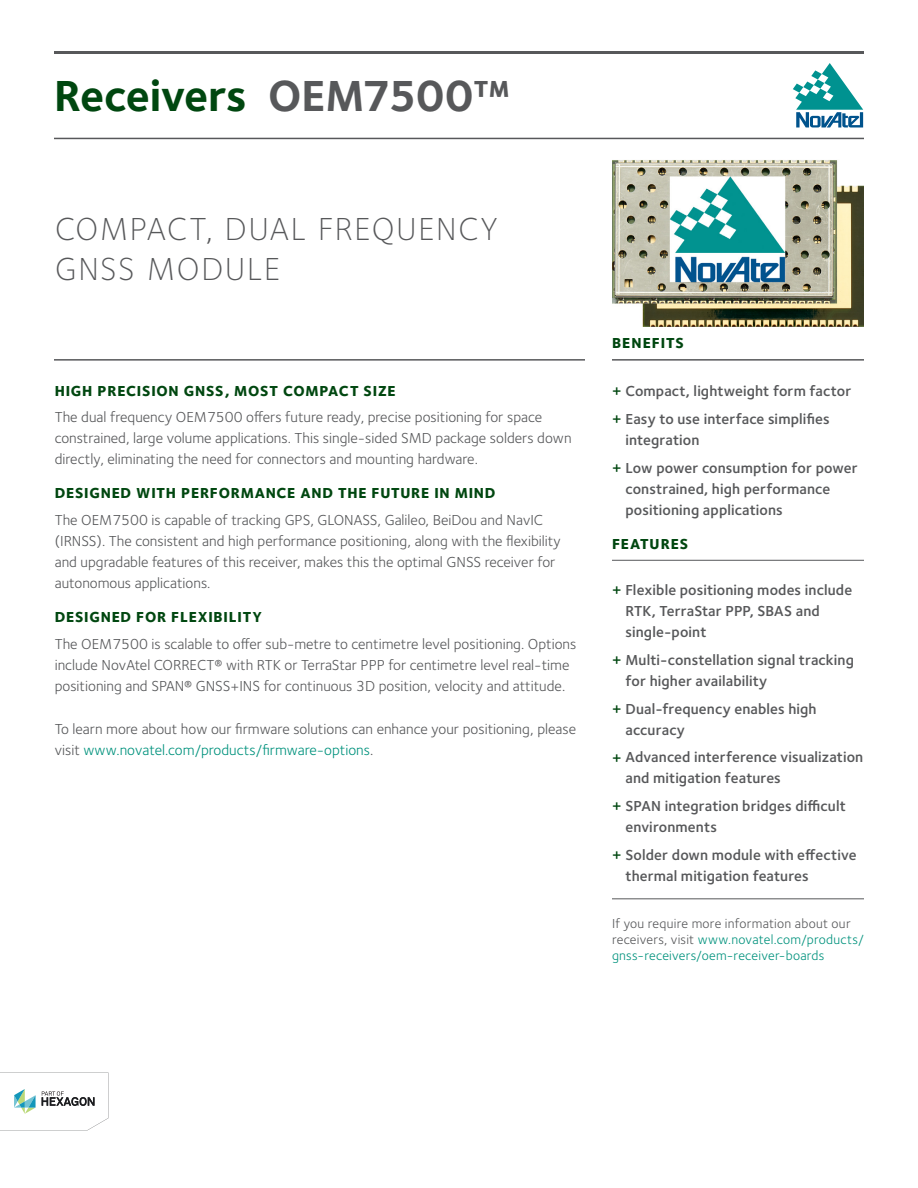
<style>
.page{position:relative;width:918px;height:1188px;background:#fff}
.page>*{position:absolute;margin:0;border:0;box-sizing:border-box;transform-origin:0 0}
.t1{font:700 45px "Foundry Sterling";letter-spacing:-.01em;color:#004710}
.Lead{font:300 33px/40.5px "Foundry Sterling";letter-spacing:.05em;color:#57585a}
.Body{font:15px/21px "Foundry Sterling";color:#57585a}
.t2{font:600 15px/21px "Foundry Sterling";letter-spacing:.01em;color:#57585a}
.Heading{font:800 15px "Foundry Sterling";letter-spacing:.05em;color:#004710}
.Information{font:13.5px/15.8px "Foundry Sterling";letter-spacing:.02em;color:#00927d}
.s1{color:#57585a}
.s2{color:#00927d}
.s3{color:#004710}
</style>
<div class="page">
<hr style="left:54px;top:51px;width:810px;height:3px;background:#57585a">
<hr style="left:54px;top:138px;width:810px;height:1px;background:#57585a">
<hr style="left:54px;top:359px;width:531px;height:2px;background:#57585a">
<hr style="left:612px;top:359px;width:252px;height:2px;background:#57585a">
<hr style="left:612px;top:560px;width:252px;height:1px;background:#57585a">
<hr style="left:612px;top:898px;width:252px;height:1px;background:#57585a">
<svg style="left:793px;top:63px;width:70px;height:64px"></svg>
<img style="left:612px;top:160px;width:252px;height:167px">
<svg style="left:14px;top:1089px;width:94px;height:41px"></svg>
<p class="t1" style="left:54px;top:69px;width:458px">Receivers <span class="s1">OEM7500™</span></p>
<p class="Lead" style="left:55px;top:209px;width:444px">COMPACT, DUAL FREQUENCY<br>GNSS MODULE</p>
<p class="Heading" style="left:55px;top:381px;width:342px">HIGH PRECISION GNSS, MOST COMPACT SIZE</p>
<p class="Body" style="left:55px;top:407px;width:518px">The dual frequency OEM7500 offers future ready, precise positioning for space constrained, large volume applications. This single-sided SMD package solders down directly, eliminating the need for connectors and mounting hardware.</p>
<p class="Heading" style="left:55px;top:484px;width:442px">DESIGNED WITH PERFORMANCE AND THE FUTURE IN MIND</p>
<p class="Body" style="left:55px;top:509px;width:508px">The OEM7500 is capable of tracking GPS, GLONASS, Galileo, BeiDou and NavIC (IRNSS). The consistent and high performance positioning, along with the flexibility and upgradable features of this receiver, makes this the optimal GNSS receiver for autonomous applications.</p>
<p class="Heading" style="left:55px;top:608px;width:209px">DESIGNED FOR FLEXIBILITY</p>
<p class="Body" style="left:55px;top:633px;width:523px">The OEM7500 is scalable to offer sub-metre to centimetre level positioning. Options include NovAtel CORRECT® with RTK or TerraStar PPP for centimetre level real-time positioning and SPAN® GNSS+INS for continuous 3D position, velocity and attitude.</p>
<p class="Body" style="left:55px;top:719px;width:523px">To learn more about how our firmware solutions can enhance your positioning, please visit <span class="s2">www.novatel.com/products/firmware-options</span>.</p>
<p class="Heading" style="left:612px;top:334px;width:73px">BENEFITS</p>
<p class="t2" style="left:612px;top:381px;width:241px"><span class="s3">+</span> Compact, lightweight form factor</p>
<p class="t2" style="left:626px;top:409px;width:206px;text-indent:-14px"><span class="s3">+</span> Easy to use interface simplifies integration</p>
<p class="t2" style="left:626px;top:458px;width:234px;text-indent:-14px"><span class="s3">+</span> Low power consumption for power constrained, high performance positioning applications</p>
<p class="Heading" style="left:612px;top:535px;width:78px">FEATURES</p>
<p class="t2" style="left:626px;top:580px;width:228px;text-indent:-14px"><span class="s3">+</span> Flexible positioning modes include<br>RTK, TerraStar PPP, SBAS and single-point</p>
<p class="t2" style="left:626px;top:650px;width:230px;text-indent:-14px"><span class="s3">+</span> Multi-constellation signal tracking for higher availability</p>
<p class="t2" style="left:626px;top:699px;width:193px;text-indent:-14px"><span class="s3">+</span> Dual-frequency enables high accuracy</p>
<p class="t2" style="left:626px;top:747px;width:239px;text-indent:-14px"><span class="s3">+</span> Advanced interference visualization and mitigation features</p>
<p class="t2" style="left:626px;top:796px;width:222px;text-indent:-14px"><span class="s3">+</span> SPAN integration bridges difficult environments</p>
<p class="t2" style="left:626px;top:845px;width:233px;text-indent:-14px"><span class="s3">+</span> Solder down module with effective thermal mitigation features</p>
<p class="Information" style="left:612px;top:916px;width:253px"><span class="s1">If you require more information about our receivers, visit</span> www.novatel.com/products/ gnss-receivers/oem-receiver-boards</p>
</div>
